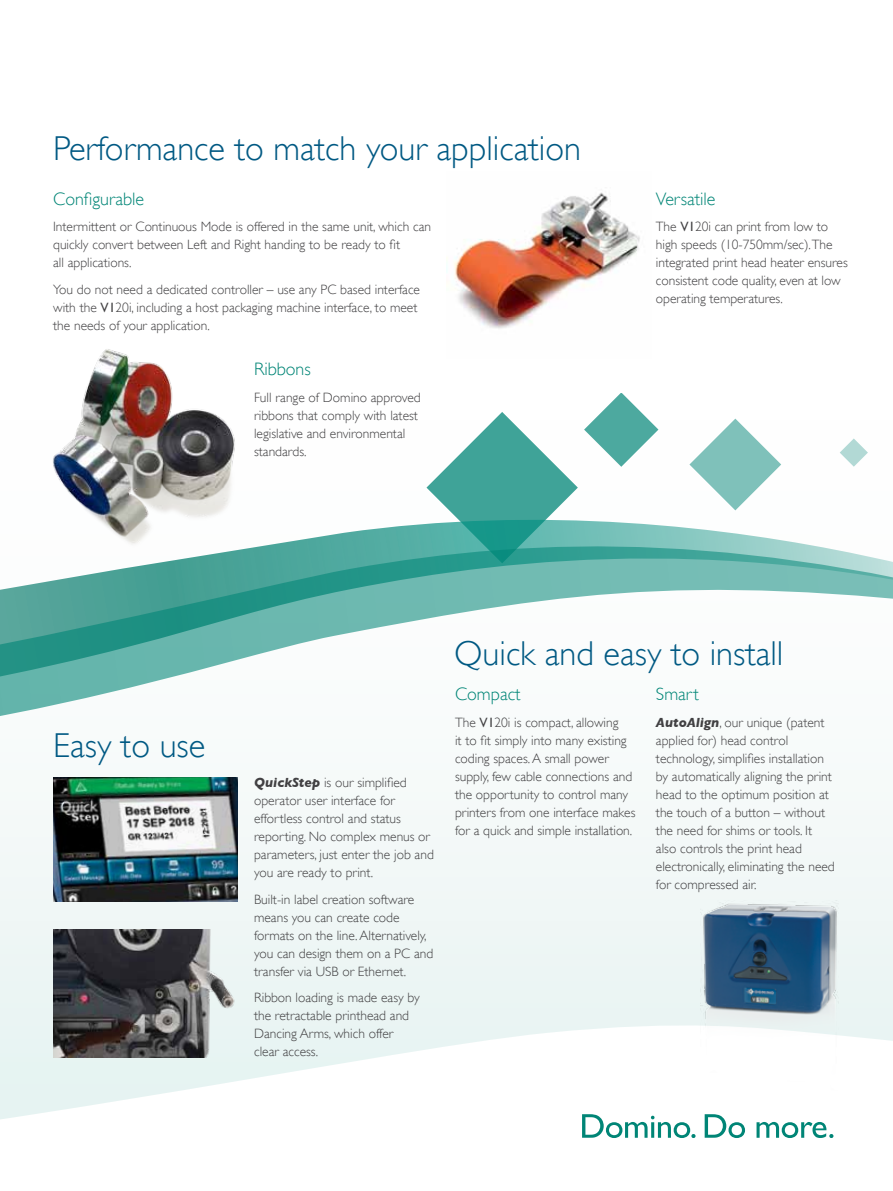
<style>
.page{position:relative;width:893px;height:1191px;background:#fff}
.page>*{position:absolute;margin:0;border:0;box-sizing:border-box;transform-origin:0 0}
.t1{font:300 34.5px "Gill Sans";color:#005983}
.t2{font:300 18px "Gill Sans";color:#008576}
.t3{font:300 13.5px/18px "Gill Sans";color:#414042}
.s1{font-weight:400}
.s2{font-weight:700;font-style:italic}
</style>
<div class="page">
<svg style="left:0;top:1019px;width:893px;height:118px"></svg>
<svg style="left:582px;top:1114px;width:251px;height:24px"></svg>
<svg style="left:689px;top:418px;width:92px;height:59px"></svg>
<svg style="left:437px;top:412px;width:130px;height:65px"></svg>
<svg style="left:840px;top:438px;width:28px;height:29px"></svg>
<svg style="left:237px;top:477px;width:532px;height:318px"></svg>
<svg style="left:0;top:508px;width:893px;height:268px"></svg>
<svg style="left:584px;top:394px;width:74px;height:73px"></svg>
<img style="left:26px;top:349px;width:241px;height:205px">
<img style="left:700px;top:900px;width:140px;height:193px">
<img style="left:53px;top:777px;width:184px;height:124px">
<img style="left:53px;top:929px;width:184px;height:128px">
<img style="left:446px;top:192px;width:194px;height:137px">
<h1 class="t1" style="left:53px;top:128px;width:529px">Performance to match your application</h1>
<h2 class="t2" style="left:53px;top:188px;width:92px">Configurable</h2>
<p class="t3" style="left:53px;top:218px;width:379px">Intermittent or Continuous Mode is offered in the same unit, which can quickly convert between Left and Right handing to be ready to fit<br>all applications.</p>
<p class="t3" style="left:53px;top:280px;width:368px">You do not need a dedicated controller – use any PC based interface with the <span class="s1">V1</span>20i, including a host packaging machine interface, to meet the needs of your application.</p>
<h2 class="t2" style="left:254px;top:359px;width:58px">Ribbons</h2>
<p class="t3" style="left:254px;top:388px;width:168px">Full range of Domino approved ribbons that comply with latest legislative and environmental standards.</p>
<h2 class="t2" style="left:656px;top:188px;width:61px">Versatile</h2>
<p class="t3" style="left:656px;top:218px;width:193px">The <span class="s1">V1</span>20i can print from low to high speeds (10-750mm/sec).The integrated print head heater ensures consistent code quality, even at low operating temperatures.</p>
<h1 class="t1" style="left:53px;top:725px;width:154px">Easy to use</h1>
<p class="t3" style="left:254px;top:773px;width:181px"><span class="s2">QuickStep</span> is our simplified operator user interface for effortless control and status reporting. No complex menus or parameters, just enter the job and you are ready to print.</p>
<p class="t3" style="left:254px;top:890px;width:181px">Built-in label creation software means you can create code formats on the line. Alternatively, you can design them on a PC and transfer via USB or Ethernet.</p>
<p class="t3" style="left:254px;top:988px;width:167px">Ribbon loading is made easy by the retractable printhead and<br>Dancing Arms, which offer clear access.</p>
<h1 class="t1" style="left:454px;top:633px;width:331px">Quick and easy to install</h1>
<h2 class="t2" style="left:455px;top:683px;width:67px">Compact</h2>
<p class="t3" style="left:455px;top:713px;width:182px">The <span class="s1">V1</span>20i is compact, allowing<br>it to fit simply into many existing coding spaces. A small power supply, few cable connections and the opportunity to control many printers from one interface makes for a quick and simple installation.</p>
<h2 class="t2" style="left:656px;top:683px;width:44px">Smart</h2>
<p class="t3" style="left:656px;top:713px;width:180px"><span class="s2">AutoAlign</span>, our unique (patent applied for) head control technology, simplifies installation by automatically aligning the print head to the optimum position at the touch of a button – without the need for shims or tools. It also controls the print head electronically, eliminating the need for compressed air.</p>
</div>
